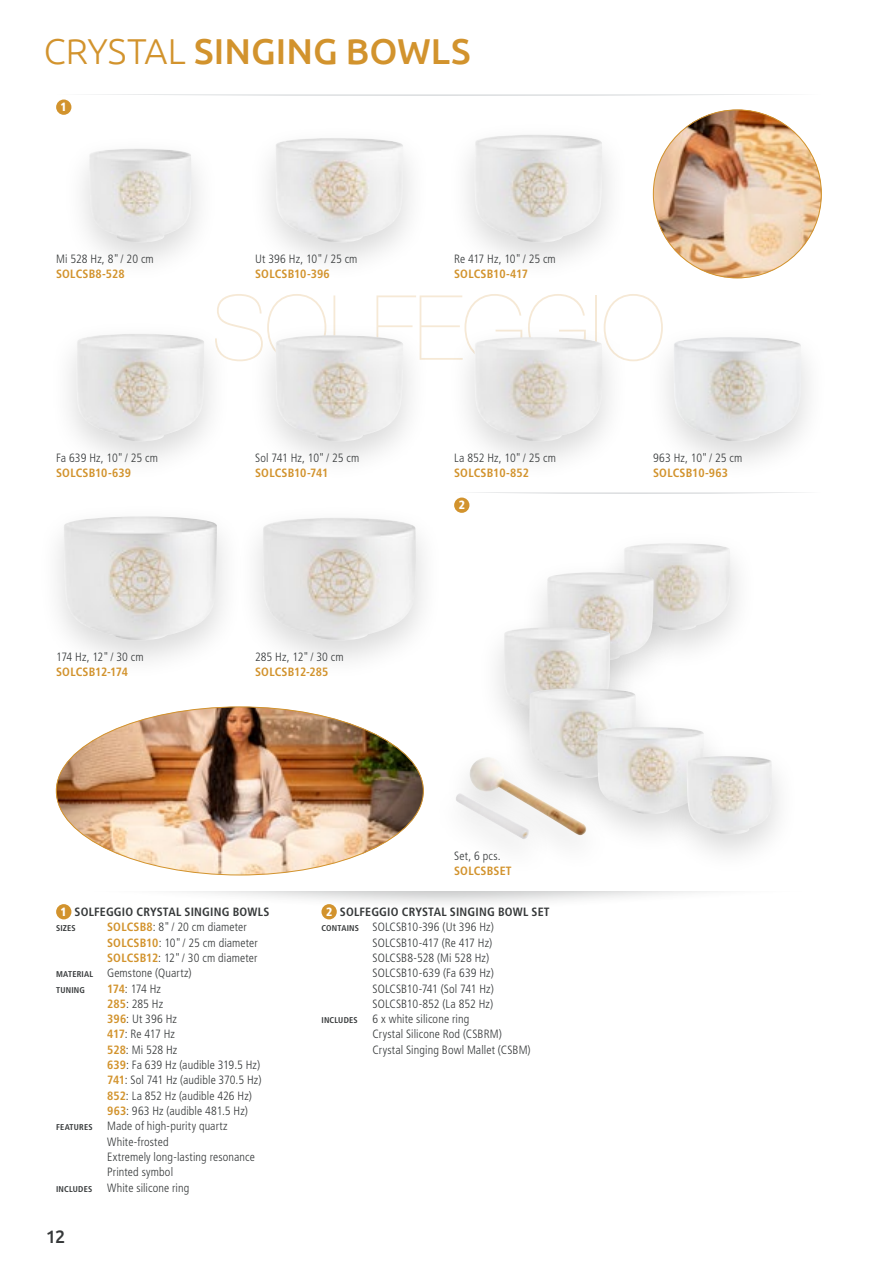
<style>
.page{position:relative;width:893px;height:1263px;background:#fff}
.page>*{position:absolute;margin:0;border:0;box-sizing:border-box;transform-origin:0 0}
.t1{font:200 90px "Helvetica Neue LT Std";letter-spacing:-.005em;color:#f6e9d6}
.t2{font:500 36px "Ubuntu";color:#d2932d}
.t3{font:500 18px "Ubuntu";color:#36393a}
.t4{font:300 condensed 12px "Frutiger LT Std";letter-spacing:.01em;color:#36393a}
.t5{font:700 condensed 12px "Frutiger LT Std";letter-spacing:.01em;color:#d2932d}
.t6{font:700 condensed 12px "Frutiger LT Std";letter-spacing:.015em;color:#36393a}
.t7{font:300 condensed 12px "Frutiger LT Std";letter-spacing:-.015em;color:#36393a}
.t8{font:900 condensed 12px "Frutiger LT Std";color:#fff}
.t9{font:700 condensed 8.4px "Frutiger LT Std";letter-spacing:.02em;color:#36393a}
.s1{font-weight:300}
.s2{font-weight:900;color:#fff}
.s3{font-weight:700;color:#d2932d}
.s4{font-weight:700;font-size:8.4px}
</style>
<div class="page">
<div style="left:0;top:890px;width:893px;height:21px;background:#36393a;opacity:.3"></div>
<div style="left:56px;top:99px;width:15px;height:16px;background:#d2932d;border-radius:50%"></div>
<svg style="left:93px;top:94px;width:692px;height:2px"></svg>
<div style="left:454px;top:497px;width:15px;height:16px;background:#d2932d;border-radius:50%"></div>
<svg style="left:472px;top:492px;width:332px;height:2px"></svg>
<div style="left:56px;top:904px;width:15px;height:15px;background:#d2932d;border-radius:50%"></div>
<div style="left:321px;top:904px;width:16px;height:15px;background:#d2932d;border-radius:50%"></div>
<img style="left:56px;top:707px;width:367px;height:168px">
<img style="left:653px;top:110px;width:168px;height:168px;border-radius:84px">
<div style="left:61px;top:133px;width:159px;height:150px;background:#000;opacity:.15"></div>
<img style="left:89px;top:149px;width:102px;height:93px">
<div style="left:247px;top:122px;width:184px;height:161px;background:#000;opacity:.15"></div>
<img style="left:276px;top:138px;width:127px;height:104px">
<div style="left:446px;top:119px;width:184px;height:164px;background:#000;opacity:.15"></div>
<img style="left:474px;top:135px;width:128px;height:108px">
<div style="left:48px;top:318px;width:184px;height:164px;background:#000;opacity:.15"></div>
<img style="left:76px;top:334px;width:128px;height:108px">
<div style="left:247px;top:320px;width:184px;height:162px;background:#000;opacity:.15"></div>
<img style="left:276px;top:335px;width:127px;height:106px">
<div style="left:446px;top:322px;width:184px;height:160px;background:#000;opacity:.15"></div>
<img style="left:474px;top:337px;width:128px;height:104px">
<div style="left:645px;top:322px;width:184px;height:160px;background:#000;opacity:.15"></div>
<img style="left:674px;top:337px;width:127px;height:105px">
<div style="left:36px;top:501px;width:209px;height:180px;background:#000;opacity:.15"></div>
<img style="left:64px;top:516px;width:153px;height:125px">
<div style="left:235px;top:502px;width:209px;height:179px;background:#000;opacity:.15"></div>
<img style="left:263px;top:518px;width:153px;height:122px">
<div style="left:596px;top:528px;width:162px;height:142px;background:#000;opacity:.15"></div>
<img style="left:624px;top:543px;width:106px;height:87px">
<div style="left:519px;top:557px;width:163px;height:144px;background:#000;opacity:.15"></div>
<img style="left:547px;top:572px;width:107px;height:89px">
<div style="left:476px;top:612px;width:162px;height:146px;background:#000;opacity:.15"></div>
<img style="left:504px;top:627px;width:106px;height:46px">
<div style="left:501px;top:673px;width:163px;height:146px;background:#000;opacity:.15"></div>
<img style="left:529px;top:688px;width:107px;height:55px">
<div style="left:569px;top:711px;width:163px;height:143px;background:#000;opacity:.15"></div>
<img style="left:597px;top:727px;width:107px;height:87px">
<div style="left:658px;top:741px;width:142px;height:134px;background:#000;opacity:.15"></div>
<img style="left:687px;top:756px;width:85px;height:78px">
<div style="left:443px;top:743px;width:169px;height:131px;background:#000;opacity:.15"></div>
<img style="left:469px;top:757px;width:118px;height:78px">
<div style="left:430px;top:780px;width:126px;height:98px;background:#000;opacity:.15"></div>
<img style="left:456px;top:793px;width:73px;height:46px">
<h2 class="t2" style="left:44px;top:28px;width:428px"><span class="s1">CRYSTAL</span> SINGING BOWLS</h2>
<p class="t8" style="left:61px;top:100px;width:8px">1</p>
<p class="t4" style="left:56px;top:252px;width:99px">Mi 528 Hz, 8" / 20 cm</p>
<p class="t5" style="left:56px;top:267px;width:70px">SOLCSB8-528</p>
<p class="t4" style="left:255px;top:252px;width:104px">Ut 396 Hz, 10" / 25 cm</p>
<p class="t5" style="left:255px;top:267px;width:76px">SOLCSB10-396</p>
<p class="t4" style="left:454px;top:252px;width:103px">Re 417 Hz, 10" / 25 cm</p>
<p class="t5" style="left:454px;top:267px;width:75px">SOLCSB10-417</p>
<h1 class="t1" style="left:212px;top:276px;width:455px">SOLFEGGIO</h1>
<p class="t4" style="left:56px;top:451px;width:103px">Fa 639 Hz, 10" / 25 cm</p>
<p class="t5" style="left:56px;top:466px;width:77px">SOLCSB10-639</p>
<p class="t4" style="left:255px;top:451px;width:106px">Sol 741 Hz, 10" / 25 cm</p>
<p class="t5" style="left:255px;top:466px;width:75px">SOLCSB10-741</p>
<p class="t4" style="left:454px;top:451px;width:103px">La 852 Hz, 10" / 25 cm</p>
<p class="t5" style="left:454px;top:466px;width:76px">SOLCSB10-852</p>
<p class="t4" style="left:653px;top:451px;width:91px">963 Hz, 10" / 25 cm</p>
<p class="t5" style="left:653px;top:466px;width:76px">SOLCSB10-963</p>
<p class="t8" style="left:459px;top:498px;width:8px">2</p>
<p class="t7" style="left:56px;top:650px;width:89px">174 Hz, 12" / 30 cm</p>
<p class="t5" style="left:56px;top:665px;width:73px">SOLCSB12-174</p>
<p class="t4" style="left:255px;top:650px;width:90px">285 Hz, 12" / 30 cm</p>
<p class="t5" style="left:255px;top:665px;width:75px">SOLCSB12-285</p>
<p class="t4" style="left:454px;top:849px;width:48px">Set, 6 pcs.</p>
<p class="t5" style="left:454px;top:864px;width:59px">SOLCSBSET</p>
<p class="t6" style="left:61px;top:905px;width:210px"><span class="s2">1</span> SOLFEGGIO CRYSTAL SINGING BOWLS</p>
<p class="t9" style="left:56px;top:923px;width:21px">SIZES</p>
<p class="t4" style="left:107px;top:920px;width:141px"><span class="s3">SOLCSB8</span>: 8" / 20 cm diameter</p>
<p class="t4" style="left:107px;top:936px;width:152px"><span class="s3">SOLCSB10</span>: 10" / 25 cm diameter</p>
<p class="t4" style="left:107px;top:951px;width:152px"><span class="s3">SOLCSB12</span>: 12" / 30 cm diameter</p>
<p class="t4" style="left:56px;top:966px;width:137px"><span class="s4">MATERIAL</span> Gemstone (Quartz)</p>
<p class="t9" style="left:56px;top:985px;width:30px">TUNING</p>
<p class="t4" style="left:107px;top:981px;width:55px"><span class="s3">174</span>: 174 Hz</p>
<p class="t4" style="left:107px;top:997px;width:57px"><span class="s3">285</span>: 285 Hz</p>
<p class="t4" style="left:107px;top:1012px;width:71px"><span class="s3">396</span>: Ut 396 Hz</p>
<p class="t4" style="left:107px;top:1027px;width:69px"><span class="s3">417</span>: Re 417 Hz</p>
<p class="t4" style="left:107px;top:1043px;width:72px"><span class="s3">528</span>: Mi 528 Hz</p>
<p class="t4" style="left:107px;top:1058px;width:154px"><span class="s3">639</span>: Fa 639 Hz (audible 319.5 Hz)</p>
<p class="t4" style="left:107px;top:1073px;width:156px"><span class="s3">741</span>: Sol 741 Hz (audible 370.5 Hz)</p>
<p class="t4" style="left:107px;top:1089px;width:146px"><span class="s3">852</span>: La 852 Hz (audible 426 Hz)</p>
<p class="t4" style="left:107px;top:1104px;width:142px"><span class="s3">963</span>: 963 Hz (audible 481.5 Hz)</p>
<p class="t4" style="left:56px;top:1119px;width:173px"><span class="s4">FEATURES</span> Made of high-purity quartz</p>
<p class="t4" style="left:107px;top:1135px;width:63px">White-frosted</p>
<p class="t4" style="left:107px;top:1150px;width:149px">Extremely long-lasting resonance</p>
<p class="t4" style="left:107px;top:1165px;width:67px">Printed symbol</p>
<p class="t4" style="left:56px;top:1180px;width:135px"><span class="s4">INCLUDES</span> White silicone ring</p>
<h3 class="t3" style="left:46px;top:1225px;width:21px">12</h3>
<p class="t6" style="left:326px;top:905px;width:225px"><span class="s2">2</span> SOLFEGGIO CRYSTAL SINGING BOWL SET</p>
<p class="t4" style="left:321px;top:920px;width:174px"><span class="s4">CONTAINS</span> SOLCSB10-396 (Ut 396 Hz)</p>
<p class="t7" style="left:372px;top:936px;width:121px">SOLCSB10-417 (Re 417 Hz)</p>
<p class="t4" style="left:372px;top:951px;width:118px">SOLCSB8-528 (Mi 528 Hz)</p>
<p class="t4" style="left:372px;top:966px;width:123px">SOLCSB10-639 (Fa 639 Hz)</p>
<p class="t4" style="left:372px;top:981px;width:123px">SOLCSB10-741 (Sol 741 Hz)</p>
<p class="t4" style="left:372px;top:997px;width:122px">SOLCSB10-852 (La 852 Hz)</p>
<p class="t4" style="left:321px;top:1012px;width:149px"><span class="s4">INCLUDES</span> 6 x white silicone ring</p>
<p class="t4" style="left:372px;top:1027px;width:131px">Crystal Silicone Rod (CSBRM)</p>
<p class="t4" style="left:372px;top:1043px;width:160px">Crystal Singing Bowl Mallet (CSBM)</p>
</div>
